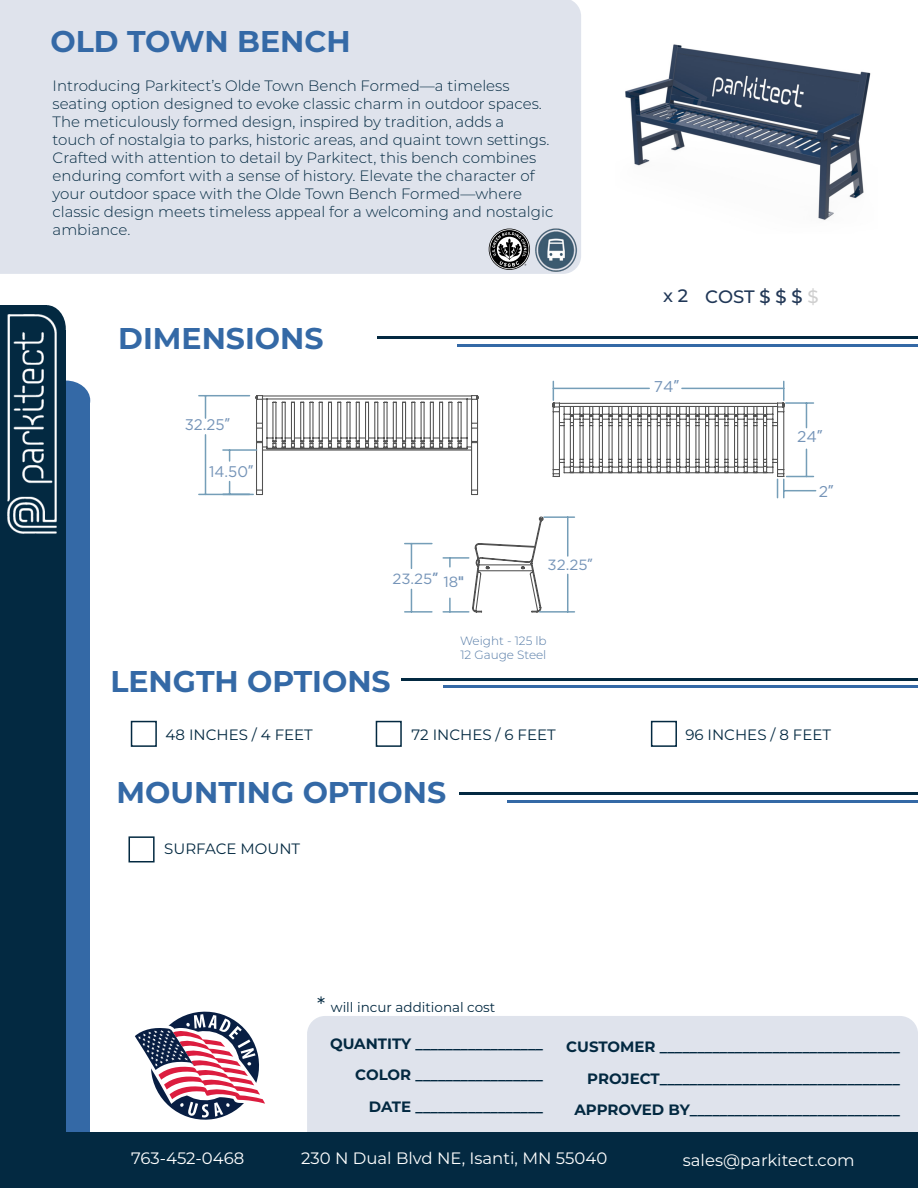
<style>
.page{position:relative;width:918px;height:1188px;background:#fff}
.page>*{position:absolute;margin:0;border:0;box-sizing:border-box;transform-origin:0 0}
.t1{font:700 30px "Montserrat";color:#3469a6}
.t2{font:500 18px "Montserrat";color:#203757}
.t3{font:16.5px "Montserrat";color:#fff}
.t4{font:15.6px "Gotham";color:#7594b8}
.t5{font:15.45px "Gotham";color:#7594b8}
.t6{font:300 15px/18px "Montserrat";color:#032941}
.t7{font:700 15px "Montserrat";color:#032941}
.t8{font:15px "Montserrat";color:#032941}
.t9{font:14.85px "Gotham";color:#7594b8}
.t10{font:13.5px "Montserrat";color:#032941}
.t11{font:300 12px "Montserrat";color:#547aa6}
.s1{font-family:"Adelle Sans Devanagari"}
.s2{font-family:"Adelle Sans Devanagari";font-weight:600}
.s3{color:#cfcfcf}
.s4{font-size:21px}
</style>
<div class="page">
<div style="left:307px;top:1016px;width:611px;height:172px;background:#dfe3ec;border-radius:18px"></div>
<div style="left:8px;top:399px;width:82px;height:761px;background:#3469a6"></div>
<svg style="left:66px;top:381px;width:24px;height:18px"></svg>
<div style="left:0;top:305px;width:47px;height:60px;background:#032941"></div>
<div style="left:0;top:330px;width:66px;height:858px;background:#032941"></div>
<svg style="left:47px;top:305px;width:19px;height:25px"></svg>
<img style="left:8px;top:314px;width:49px;height:220px">
<div style="left:42px;top:1132px;width:876px;height:56px;background:#032941"></div>
<hr style="left:401px;top:678px;width:517px;height:3px;background:#032941">
<hr style="left:443px;top:686px;width:475px;height:2px;background:#3469a6">
<hr style="left:459px;top:792px;width:459px;height:3px;background:#032941">
<hr style="left:507px;top:801px;width:411px;height:2px;background:#3469a6">
<div style="left:129px;top:836px;width:26px;height:26px;border:2px solid #032941"></div>
<hr style="left:377px;top:336px;width:541px;height:3px;background:#032941">
<hr style="left:457px;top:344px;width:461px;height:3px;background:#3469a6">
<div style="left:131px;top:721px;width:26px;height:26px;border:2px solid #032941"></div>
<div style="left:376px;top:721px;width:26px;height:26px;border:2px solid #032941"></div>
<div style="left:651px;top:721px;width:26px;height:26px;border:2px solid #032941"></div>
<div style="left:0;top:0;width:581px;height:274px;background:#dfe3ec"></div>
<svg style="left:135px;top:1011px;width:130px;height:109px"></svg>
<img style="left:531px;top:224px;width:50px;height:50px">
<svg style="left:488px;top:228px;width:42px;height:42px"></svg>
<img style="left:625px;top:44px;width:246px;height:176px">
<svg style="left:472px;top:516px;width:72px;height:97px"></svg>
<svg style="left:411px;top:589px;width:1px;height:22px"></svg>
<svg style="left:405px;top:543px;width:27px;height:25px"></svg>
<hr style="left:405px;top:611px;width:27px;height:2px;background:#759eb8">
<svg style="left:449px;top:598px;width:2px;height:13px"></svg>
<svg style="left:449px;top:559px;width:2px;height:8px"></svg>
<hr style="left:443px;top:611px;width:26px;height:2px;background:#759eb8">
<hr style="left:443px;top:557px;width:26px;height:2px;background:#759eb8">
<hr style="left:567px;top:574px;width:1px;height:38px;background:#759eb8">
<hr style="left:567px;top:517px;width:1px;height:39px;background:#759eb8">
<hr style="left:540px;top:611px;width:34px;height:2px;background:#759eb8">
<hr style="left:544px;top:516px;width:30px;height:2px;background:#759eb8">
<hr style="left:784px;top:490px;width:32px;height:1px;background:#759eb8">
<svg style="left:552px;top:381px;width:261px;height:117px"></svg>
<svg style="left:255px;top:395px;width:224px;height:100px"></svg>
<hr style="left:205px;top:435px;width:1px;height:59px;background:#759eb8">
<svg style="left:205px;top:396px;width:1px;height:22px"></svg>
<hr style="left:199px;top:494px;width:51px;height:1px;background:#759eb8">
<hr style="left:199px;top:395px;width:51px;height:1px;background:#759eb8">
<svg style="left:229px;top:482px;width:1px;height:12px"></svg>
<hr style="left:223px;top:494px;width:30px;height:1px;background:#759eb8">
<hr style="left:223px;top:449px;width:34px;height:2px;background:#759eb8">
<p class="t1" style="left:50px;top:20px;width:302px">OLD TOWN BENCH</p>
<p class="t6" style="left:53px;top:76px;width:502px">Introducing Parkitect’s Olde Town Bench Formed—a timeless seating option designed to evoke classic charm in outdoor spaces.<br>The meticulously formed design, inspired by tradition, adds a<br>touch of nostalgia to parks, historic areas, and quaint town settings.<br>Crafted with attention to detail by Parkitect, this bench combines enduring comfort with a sense of history. Elevate the character of your outdoor space with the Olde Town Bench Formed—where classic design meets timeless appeal for a welcoming and nostalgic ambiance.</p>
<p class="t1" style="left:118px;top:316px;width:207px">DIMENSIONS</p>
<p class="t5" style="left:185px;top:415px;width:47px">32.25<span class="s1">”</span></p>
<p class="t5" style="left:209px;top:461px;width:46px">14.50<span class="s1">”</span></p>
<p class="t9" style="left:392px;top:570px;width:47px">23.25<span class="s2">”</span></p>
<p class="t9" style="left:443px;top:572px;width:22px">18<span class="s2">"</span></p>
<p class="t9" style="left:548px;top:555px;width:47px">32.25<span class="s1">”</span></p>
<p class="t11" style="left:460px;top:633px;width:88px">Weight - 125 lb</p>
<p class="t11" style="left:460px;top:647px;width:88px">12 Gauge Steel</p>
<p class="t1" style="left:110px;top:660px;width:282px">LENGTH OPTIONS</p>
<p class="t2" style="left:663px;top:284px;width:27px">x 2</p>
<p class="t2" style="left:705px;top:284px;width:115px">COST $ $ $ <span class="s3">$</span></p>
<p class="t4" style="left:654px;top:376px;width:27px">74<span class="s1">”</span></p>
<p class="t4" style="left:797px;top:427px;width:27px">24<span class="s1">”</span></p>
<p class="t4" style="left:819px;top:481px;width:16px">2<span class="s1">”</span></p>
<p class="t8" style="left:165px;top:725px;width:149px">48 INCHES / 4 FEET</p>
<p class="t8" style="left:411px;top:725px;width:146px">72 INCHES / 6 FEET</p>
<p class="t8" style="left:685px;top:725px;width:147px">96 INCHES / 8 FEET</p>
<p class="t1" style="left:117px;top:771px;width:331px">MOUNTING OPTIONS</p>
<p class="t8" style="left:164px;top:838px;width:137px">SURFACE MOUNT</p>
<p class="t10" style="left:317px;top:997px;width:180px"><span class="s4">*</span> will incur additional cost</p>
<p class="t7" style="left:330px;top:1033px;width:215px">QUANTITY _________________</p>
<p class="t7" style="left:355px;top:1064px;width:189px">COLOR _________________</p>
<p class="t7" style="left:369px;top:1096px;width:176px">DATE _________________</p>
<p class="t7" style="left:566px;top:1036px;width:335px">CUSTOMER ________________________________</p>
<p class="t7" style="left:587px;top:1067px;width:314px">PROJECT________________________________</p>
<p class="t7" style="left:574px;top:1099px;width:327px">APPROVED BY____________________________</p>
<p class="t3" style="left:131px;top:1147px;width:115px">763-452-0468</p>
<p class="t3" style="left:301px;top:1147px;width:308px">230 N Dual Blvd NE, Isanti, MN 55040</p>
<p class="t3" style="left:683px;top:1149px;width:173px">sales@parkitect.com</p>
</div>
